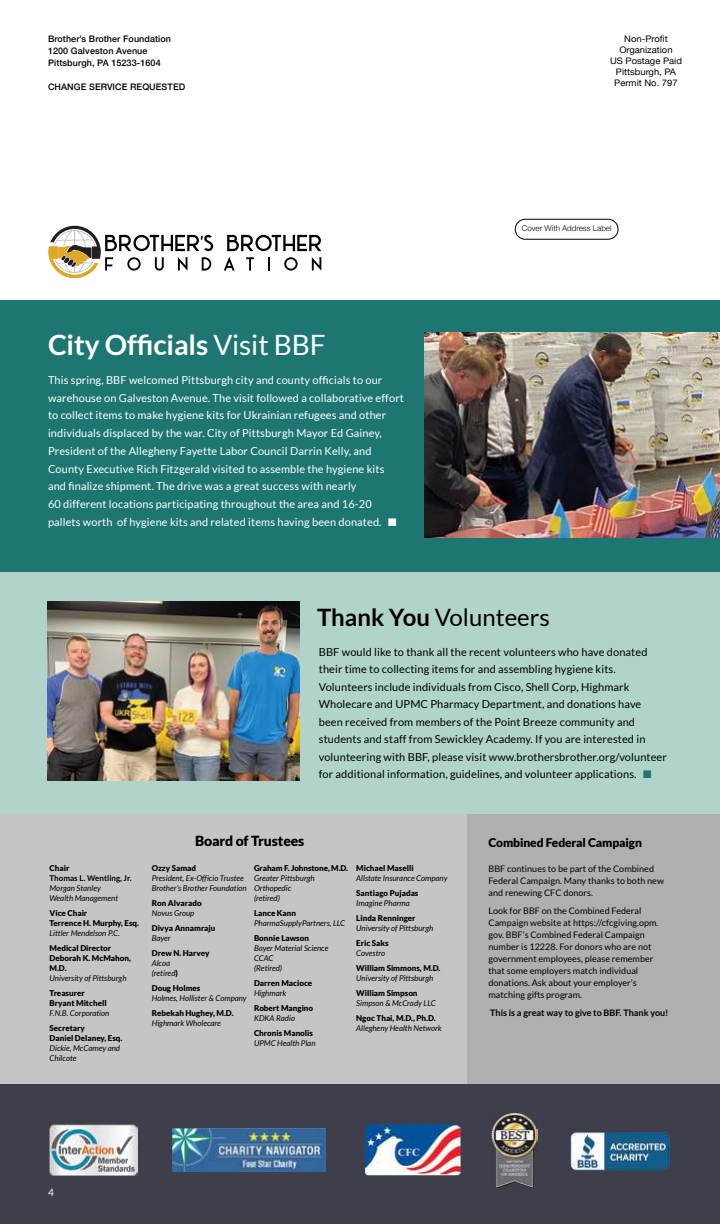
<style>
.page{position:relative;width:720px;height:1224px;background:#fff}
.page>*{position:absolute;margin:0;border:0;box-sizing:border-box;transform-origin:0 0}
.t1{font:700 28px "Lato";letter-spacing:-.005em;color:#fff}
.t2{font:24px "Lato";color:#000}
.t3{font:900 14px "Lato";letter-spacing:-.01em;color:#000}
.t4{font:900 12px "Lato";letter-spacing:-.01em;color:#000}
.t5{font:11px/17.8px "Lato";letter-spacing:.01em;color:#fff}
.t6{font:11px/17.5px "Lato";letter-spacing:.01em;color:#000}
.t7{font:10px "Lato";color:#fff}
.t8{font:9px/12px "Lato";letter-spacing:.005em;color:#000}
.t9{font:500 9px/12px "Helvetica Neue";letter-spacing:.01em;color:#000}
.t10{font:9px/11px "Helvetica Neue";color:#000;text-align:center;scale:1.05 1}
.t11{font:700 9px "Lato";color:#000}
.t12{font:italic 8px/10px "Lato";color:#000}
.t13{font:900 8px/10px "Lato";color:#000}
.t14{font:300 8px "Helvetica Neue";color:#000}
.t15{font:700 8px "Lato";color:#000}
.s1{font-weight:400}
.s2{font-weight:700}
.s3{color:#1e7673}
.s4{font-weight:900;font-style:normal}
</style>
<div class="page">
<div style="left:0;top:554px;width:720px;height:260px;background:#b0d4cc"></div>
<svg style="left:224px;top:257px;width:11px;height:14px"></svg>
<svg style="left:246px;top:257px;width:8px;height:14px"></svg>
<svg style="left:268px;top:257px;width:2px;height:14px"></svg>
<svg style="left:284px;top:257px;width:14px;height:14px"></svg>
<svg style="left:312px;top:257px;width:9px;height:14px"></svg>
<svg style="left:227px;top:235px;width:94px;height:16px"></svg>
<svg style="left:49px;top:226px;width:165px;height:52px"></svg>
<div style="left:0;top:305px;width:720px;height:267px;background:#1e7673"></div>
<div style="left:0;top:814px;width:467px;height:271px;background:#c7c4c7"></div>
<div style="left:467px;top:814px;width:253px;height:271px;background:#b1adb3"></div>
<div style="left:0;top:1085px;width:720px;height:139px;background:#3f3f4b"></div>
<img style="left:570px;top:1132px;width:100px;height:39px">
<img style="left:492px;top:1112px;width:45px;height:76px">
<img style="left:173px;top:1129px;width:152px;height:42px">
<img style="left:50px;top:1125px;width:88px;height:50px">
<img style="left:365px;top:1124px;width:96px;height:52px">
<div style="left:515px;top:219px;width:103px;height:21px;border:1px solid #000;border-radius:10px"></div>
<div style="left:0;top:300px;width:720px;height:6px;background:#1e7673"></div>
<img style="left:48px;top:601px;width:252px;height:180px">
<img style="left:424px;top:332px;width:296px;height:206px">
<p class="t9" style="left:48px;top:32px;width:125px">Brother’s Brother Foundation<br>1200 Galveston Avenue<br>Pittsburgh, PA 15233-1604</p>
<p class="t9" style="left:48px;top:80px;width:139px">CHANGE SERVICE REQUESTED</p>
<h1 class="t1" style="left:48px;top:328px;width:279px">City Officials <span class="s1">Visit BBF</span></h1>
<p class="t5" style="left:48px;top:371px;width:358px">This spring, BBF welcomed Pittsburgh city and county officials to our warehouse on Galveston Avenue. The visit followed a collaborative effort to collect items to make hygiene kits for Ukrainian refugees and other individuals displaced by the war. City of Pittsburgh Mayor Ed Gainey, President of the Allegheny Fayette Labor Council Darrin Kelly, and County Executive Rich Fitzgerald visited to assemble the hygiene kits and finalize shipment. The drive was a great success with nearly<br>60 different locations participating throughout the area and 16-20 pallets worth of hygiene kits and related items having been donated. ■</p>
<p class="t10" style="left:610px;top:33px;width:70px">Non-Profit<br>Organization<br>US Postage Paid<br>Pittsburgh, PA<br>Permit No. 797</p>
<p class="t14" style="left:522px;top:222px;width:91px">Cover With Address Label</p>
<h2 class="t2" style="left:317px;top:604px;width:234px"><span class="s2">Thank You</span> Volunteers</h2>
<p class="t6" style="left:319px;top:643px;width:350px">BBF would like to thank all the recent volunteers who have donated their time to collecting items for and assembling hygiene kits.<br>Volunteers include individuals from Cisco, Shell Corp, Highmark Wholecare and UPMC Pharmacy Department, and donations have been received from members of the Point Breeze community and students and staff from Sewickley Academy. If you are interested in volunteering with BBF, please visit www.brothersbrother.org/volunteer for additional information, guidelines, and volunteer applications. <span class="s3">■</span></p>
<p class="t13" style="left:50px;top:863px;width:21px">Chair</p>
<p class="t15" style="left:50px;top:874px;width:84px">Thomas L. Wentling, Jr.</p>
<p class="t12" style="left:50px;top:884px;width:70px">Morgan Stanley<br>Wealth Management</p>
<p class="t13" style="left:50px;top:908px;width:91px">Vice Chair<br>Terrence H. Murphy, Esq.</p>
<p class="t12" style="left:50px;top:929px;width:72px">Littler Mendelson P.C.</p>
<p class="t13" style="left:50px;top:943px;width:83px">Medical Director<br>Deborah K. McMahon,<br>M.D.</p>
<p class="t12" style="left:50px;top:974px;width:79px">University of Pittsburgh</p>
<p class="t13" style="left:50px;top:988px;width:59px">Treasurer<br>Bryant Mitchell</p>
<p class="t12" style="left:50px;top:1009px;width:61px">F.N.B. Corporation</p>
<p class="t13" style="left:50px;top:1023px;width:74px">Secretary<br>Daniel Delaney, Esq.</p>
<p class="t12" style="left:50px;top:1044px;width:72px">Dickie, McCamey and<br>Chilcote</p>
<p class="t3" style="left:195px;top:833px;width:111px">Board of Trustees</p>
<p class="t4" style="left:488px;top:835px;width:155px">Combined Federal Campaign</p>
<p class="t13" style="left:152px;top:863px;width:46px">Ozzy Samad</p>
<p class="t12" style="left:152px;top:874px;width:97px">President, Ex-Officio Trustee<br>Brother’s Brother Foundation</p>
<p class="t13" style="left:152px;top:898px;width:51px">Ron Alvarado</p>
<p class="t12" style="left:152px;top:909px;width:44px">Novus Group</p>
<p class="t13" style="left:152px;top:923px;width:65px">Divya Annamraju</p>
<p class="t12" style="left:152px;top:934px;width:21px">Bayer</p>
<p class="t13" style="left:152px;top:948px;width:59px">Drew N. Harvey</p>
<p class="t12" style="left:152px;top:959px;width:28px">Alcoa (retired<span class="s4">)</span></p>
<p class="t13" style="left:152px;top:983px;width:50px">Doug Holmes</p>
<p class="t12" style="left:152px;top:994px;width:97px">Holmes, Hollister &amp; Company</p>
<p class="t13" style="left:152px;top:1008px;width:83px">Rebekah Hughey, M.D.</p>
<p class="t12" style="left:152px;top:1019px;width:71px">Highmark Wholecare</p>
<p class="t13" style="left:254px;top:863px;width:96px">Graham F. Johnstone, M.D.</p>
<p class="t12" style="left:254px;top:874px;width:62px">Greater Pittsburgh<br>Orthopedic (retired)</p>
<p class="t13" style="left:254px;top:908px;width:44px">Lance Kann</p>
<p class="t12" style="left:254px;top:919px;width:93px">PharmaSupplyPartners, LLC</p>
<p class="t13" style="left:254px;top:933px;width:57px">Bonnie Lawson</p>
<p class="t12" style="left:254px;top:944px;width:76px">Bayer Material Science<br>CCAC<br>(Retired)</p>
<p class="t13" style="left:254px;top:978px;width:60px">Darren Macioce</p>
<p class="t12" style="left:254px;top:989px;width:34px">Highmark</p>
<p class="t13" style="left:254px;top:1003px;width:61px">Robert Mangino</p>
<p class="t12" style="left:254px;top:1014px;width:43px">KDKA Radio</p>
<p class="t13" style="left:254px;top:1028px;width:61px">Chronis Manolis</p>
<p class="t12" style="left:254px;top:1039px;width:63px">UPMC Health Plan</p>
<p class="t13" style="left:356px;top:863px;width:59px">Michael Maselli</p>
<p class="t12" style="left:356px;top:874px;width:93px">Allstate Insurance Company</p>
<p class="t13" style="left:356px;top:888px;width:64px">Santiago Pujadas</p>
<p class="t12" style="left:356px;top:899px;width:55px">Imagine Pharma</p>
<p class="t13" style="left:356px;top:913px;width:61px">Linda Renninger</p>
<p class="t12" style="left:356px;top:924px;width:79px">University of Pittsburgh</p>
<p class="t13" style="left:356px;top:938px;width:34px">Eric Saks</p>
<p class="t12" style="left:356px;top:949px;width:30px">Covestro</p>
<p class="t13" style="left:356px;top:963px;width:86px">William Simmons, M.D.</p>
<p class="t12" style="left:356px;top:974px;width:79px">University of Pittsburgh</p>
<p class="t13" style="left:356px;top:988px;width:63px">William Simpson</p>
<p class="t12" style="left:356px;top:999px;width:81px">Simpson &amp; McCrady LLC</p>
<p class="t13" style="left:356px;top:1013px;width:81px">Ngoc Thai, M.D., Ph.D.</p>
<p class="t12" style="left:356px;top:1024px;width:87px">Allegheny Health Network</p>
<p class="t8" style="left:488px;top:863px;width:177px">BBF continues to be part of the Combined<br>Federal Campaign. Many thanks to both new and renewing CFC donors.</p>
<p class="t8" style="left:488px;top:905px;width:171px">Look for BBF on the Combined Federal Campaign website at https://cfcgiving.opm. gov. BBF’s Combined Federal Campaign number is 12228. For donors who are not government employees, please remember that some employers match individual donations. Ask about your employer’s matching gifts program.</p>
<p class="t11" style="left:490px;top:1008px;width:180px">This is a great way to give to BBF. Thank you!</p>
<p class="t7" style="left:48px;top:1187px;width:7px">4</p>
</div>
